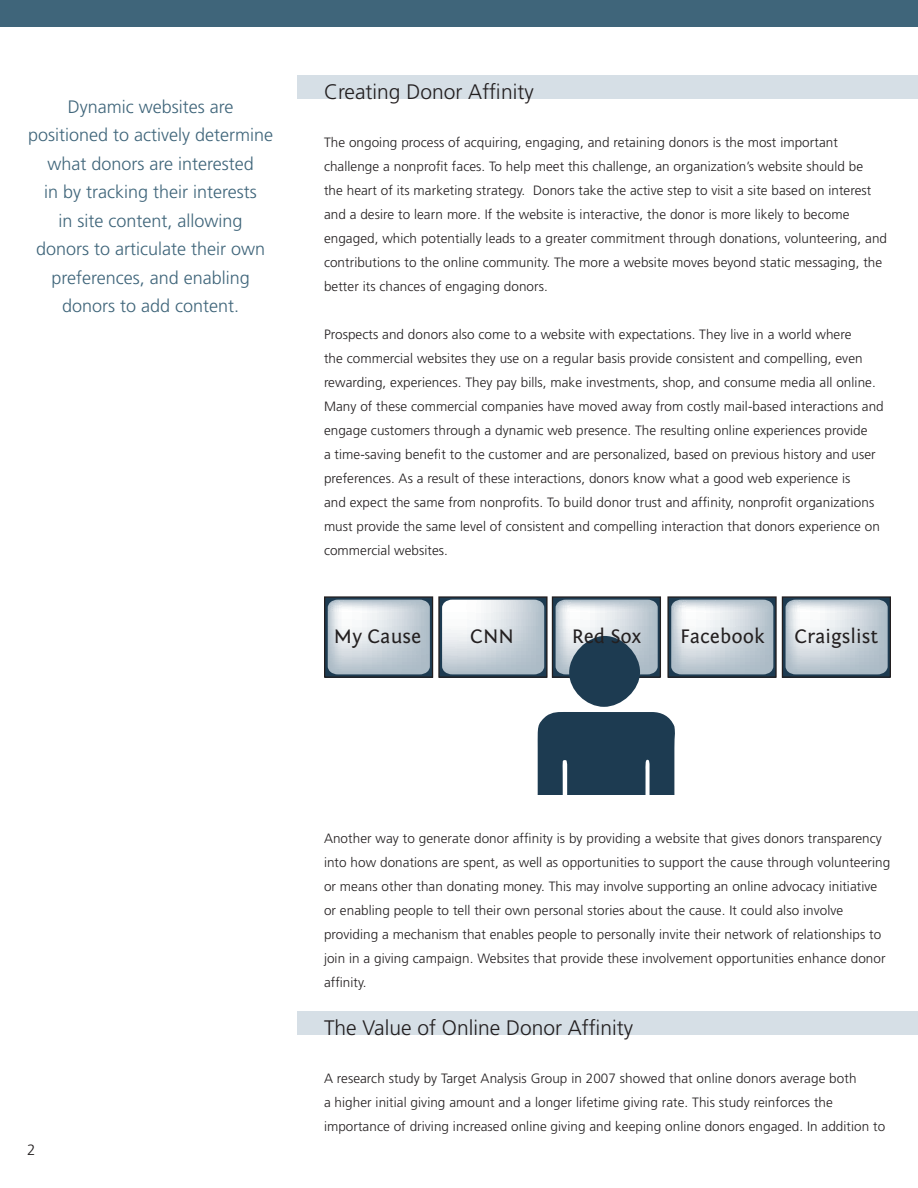
<style>
.page{position:relative;width:918px;height:1188px;background:#fff}
.page>*{position:absolute;margin:0;border:0;box-sizing:border-box;transform-origin:0 0}
.t1{font:300 21px "Frutiger";color:#231f20}
.t2{font:20.55px "Fontin Sans";color:#231f20}
.t3{font:300 18px/28.5px "Frutiger";color:#3f657a;text-align:center}
.t4{font:300 15px "Frutiger";color:#231f20}
.t5{font:300 13.5px/24px "Frutiger";letter-spacing:.005em;color:#231f20}
</style>
<div class="page">
<div style="left:297px;top:75px;width:621px;height:24px;background:#d6dfe6"></div>
<div style="left:297px;top:1011px;width:621px;height:24px;background:#d6dfe6"></div>
<div style="left:0;top:0;width:918px;height:27px;background:#3f657a"></div>
<svg style="left:326px;top:598px;width:105px;height:78px"></svg>
<div style="left:324px;top:596px;width:109px;height:82px;border:1px solid #231f20"></div>
<svg style="left:328px;top:600px;width:102px;height:74px;background:#cbd4db"></svg>
<svg style="left:440px;top:598px;width:106px;height:78px"></svg>
<div style="left:438px;top:596px;width:110px;height:82px;border:1px solid #231f20"></div>
<svg style="left:554px;top:598px;width:105px;height:2px"></svg>
<div style="left:552px;top:596px;width:109px;height:82px;border:1px solid #231f20"></div>
<svg style="left:669px;top:598px;width:106px;height:78px"></svg>
<div style="left:667px;top:596px;width:110px;height:82px;border:1px solid #231f20"></div>
<svg style="left:784px;top:598px;width:105px;height:78px"></svg>
<div style="left:782px;top:596px;width:109px;height:82px;border:1px solid #231f20"></div>
<svg style="left:786px;top:600px;width:102px;height:74px;background:#cbd4db"></svg>
<svg style="left:442px;top:600px;width:331px;height:195px"></svg>
<p class="t3" style="left:28px;top:92px;width:246px">Dynamic websites are positioned to actively determine what donors are interested<br>in by tracking their interests<br>in site content, allowing<br>donors to articulate their own preferences, and enabling donors to add content.</p>
<p class="t1" style="left:324px;top:80px;width:211px">Creating Donor Affinity</p>
<p class="t5" style="left:324px;top:131px;width:565px">The ongoing process of acquiring, engaging, and retaining donors is the most important challenge a nonprofit faces. To help meet this challenge, an organization’s website should be<br>the heart of its marketing strategy. Donors take the active step to visit a site based on interest and a desire to learn more. If the website is interactive, the donor is more likely to become engaged, which potentially leads to a greater commitment through donations, volunteering, and contributions to the online community. The more a website moves beyond static messaging, the better its chances of engaging donors.</p>
<p class="t5" style="left:324px;top:323px;width:561px">Prospects and donors also come to a website with expectations. They live in a world where<br>the commercial websites they use on a regular basis provide consistent and compelling, even rewarding, experiences. They pay bills, make investments, shop, and consume media all online.<br>Many of these commercial companies have moved away from costly mail-based interactions and engage customers through a dynamic web presence. The resulting online experiences provide<br>a time-saving benefit to the customer and are personalized, based on previous history and user preferences. As a result of these interactions, donors know what a good web experience is<br>and expect the same from nonprofits. To build donor trust and affinity, nonprofit organizations must provide the same level of consistent and compelling interaction that donors experience on commercial websites.</p>
<p class="t2" style="left:334px;top:624px;width:89px">My Cause</p>
<p class="t2" style="left:470px;top:624px;width:45px">CNN</p>
<p class="t2" style="left:572px;top:624px;width:71px">Red Sox</p>
<p class="t2" style="left:680px;top:624px;width:86px">Facebook</p>
<p class="t2" style="left:794px;top:624px;width:85px">Craigslist</p>
<p class="t4" style="left:27px;top:1141px;width:10px">2</p>
<p class="t5" style="left:324px;top:827px;width:568px">Another way to generate donor affinity is by providing a website that gives donors transparency into how donations are spent, as well as opportunities to support the cause through volunteering or means other than donating money. This may involve supporting an online advocacy initiative or enabling people to tell their own personal stories about the cause. It could also involve providing a mechanism that enables people to personally invite their network of relationships to join in a giving campaign. Websites that provide these involvement opportunities enhance donor affinity.</p>
<p class="t1" style="left:324px;top:1016px;width:311px">The Value of Online Donor Affinity</p>
<p class="t5" style="left:324px;top:1067px;width:563px">A research study by Target Analysis Group in 2007 showed that online donors average both<br>a higher initial giving amount and a longer lifetime giving rate. This study reinforces the importance of driving increased online giving and keeping online donors engaged. In addition to</p>
</div>
